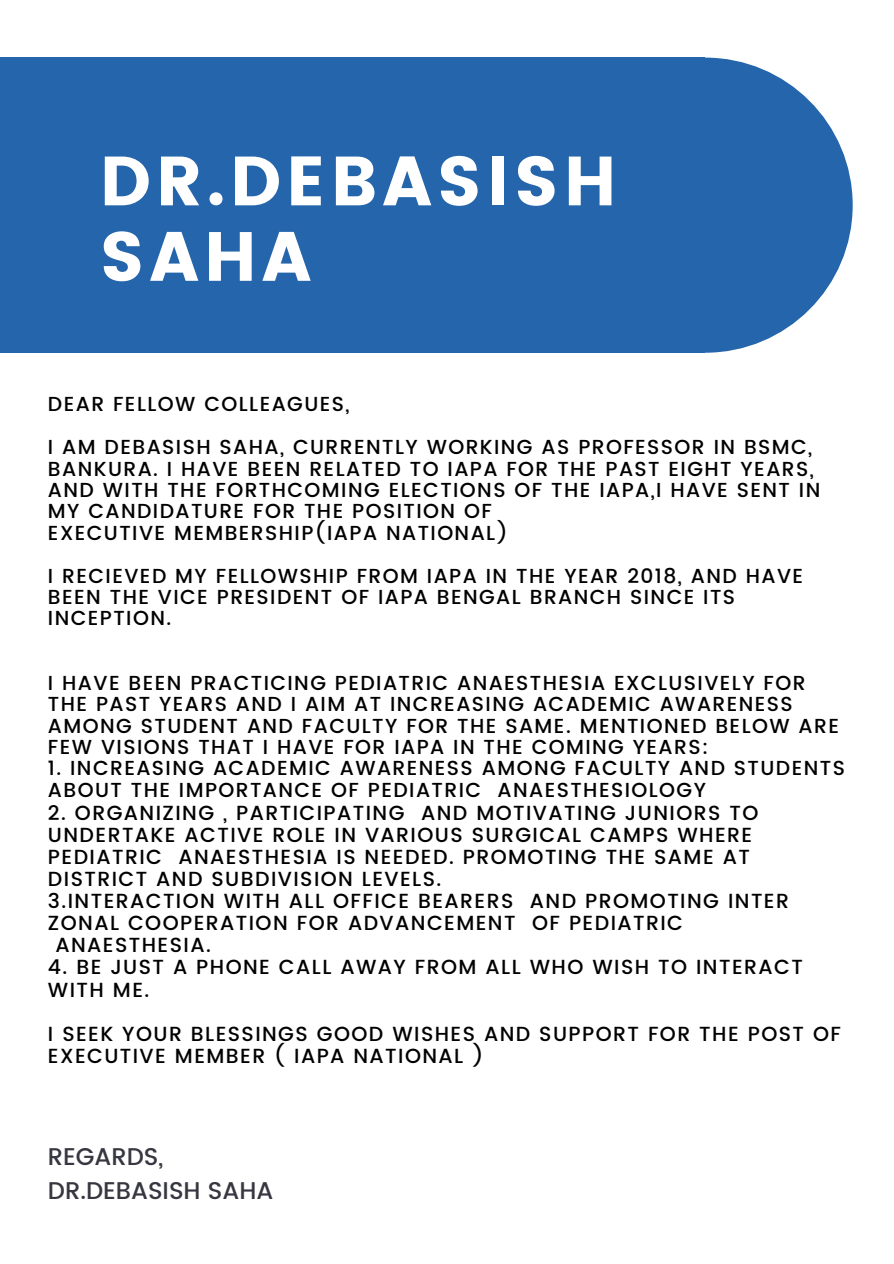
<style>
.page{position:relative;width:894px;height:1264px;background:#fff}
.page>*{position:absolute;margin:0;border:0;box-sizing:border-box;transform-origin:0 0}
.t1{font:69.45px "Poppins";letter-spacing:.07em;color:#fff}
.t2{font:500 24.15px "Poppins";color:#373741}
.t3{font:500 20.4px/22px "Poppins";letter-spacing:.07em;color:#000}
.t4{font:500 20.25px/21.5px "Poppins";letter-spacing:.07em;color:#000}
</style>
<div class="page">
<div style="left:0;top:57px;width:704px;height:295px;background:#2465ab"></div>
<div style="left:557px;top:58px;width:295px;height:295px;background:#2465ab;border-radius:50%"></div>
<p class="t1" style="left:100px;top:141px;width:518px">DR.DEBASISH</p>
<p class="t1" style="left:100px;top:216px;width:213px">SAHA</p>
<p class="t4" style="left:48px;top:394px;width:303px">DEAR FELLOW COLLEAGUES,</p>
<p class="t4" style="left:48px;top:436px;width:773px">I AM DEBASISH SAHA, CURRENTLY WORKING AS PROFESSOR IN BSMC, BANKURA. I HAVE BEEN RELATED TO IAPA FOR THE PAST EIGHT YEARS, AND WITH THE FORTHCOMING ELECTIONS OF THE IAPA,I HAVE SENT IN MY CANDIDATURE FOR THE POSITION OF</p>
<p class="t4" style="left:48px;top:522px;width:461px">EXECUTIVE MEMBERSHIP(IAPA NATIONAL)</p>
<p class="t4" style="left:48px;top:565px;width:756px">I RECIEVED MY FELLOWSHIP FROM IAPA IN THE YEAR 2018, AND HAVE<br>BEEN THE VICE PRESIDENT OF IAPA BENGAL BRANCH SINCE ITS<br>INCEPTION.</p>
<p class="t4" style="left:48px;top:672px;width:792px">I HAVE BEEN PRACTICING PEDIATRIC ANAESTHESIA EXCLUSIVELY FOR THE PAST YEARS AND I AIM AT INCREASING ACADEMIC AWARENESS AMONG STUDENT AND FACULTY FOR THE SAME. MENTIONED BELOW ARE FEW VISIONS THAT I HAVE FOR IAPA IN THE COMING YEARS:</p>
<p class="t4" style="left:48px;top:757px;width:798px">1. INCREASING ACADEMIC AWARENESS AMONG FACULTY AND STUDENTS<br>ABOUT THE IMPORTANCE OF PEDIATRIC ANAESTHESIOLOGY</p>
<p class="t3" style="left:48px;top:802px;width:711px">2. ORGANIZING , PARTICIPATING AND MOTIVATING JUNIORS TO UNDERTAKE ACTIVE ROLE IN VARIOUS SURGICAL CAMPS WHERE PEDIATRIC ANAESTHESIA IS NEEDED. PROMOTING THE SAME AT DISTRICT AND SUBDIVISION LEVELS.</p>
<p class="t3" style="left:48px;top:890px;width:742px">3.INTERACTION WITH ALL OFFICE BEARERS AND PROMOTING INTER</p>
<p class="t3" style="left:48px;top:912px;width:636px">ZONAL COOPERATION FOR ADVANCEMENT OF PEDIATRIC</p>
<p class="t3" style="left:55px;top:934px;width:157px">ANAESTHESIA.</p>
<p class="t3" style="left:48px;top:956px;width:756px">4. BE JUST A PHONE CALL AWAY FROM ALL WHO WISH TO INTERACT<br>WITH ME.</p>
<p class="t3" style="left:48px;top:1022px;width:794px">I SEEK YOUR BLESSINGS GOOD WISHES AND SUPPORT FOR THE POST OF<br>EXECUTIVE MEMBER ( IAPA NATIONAL )</p>
<p class="t2" style="left:48px;top:1142px;width:117px">REGARDS,</p>
<p class="t2" style="left:48px;top:1176px;width:227px">DR.DEBASISH SAHA</p>
</div>
